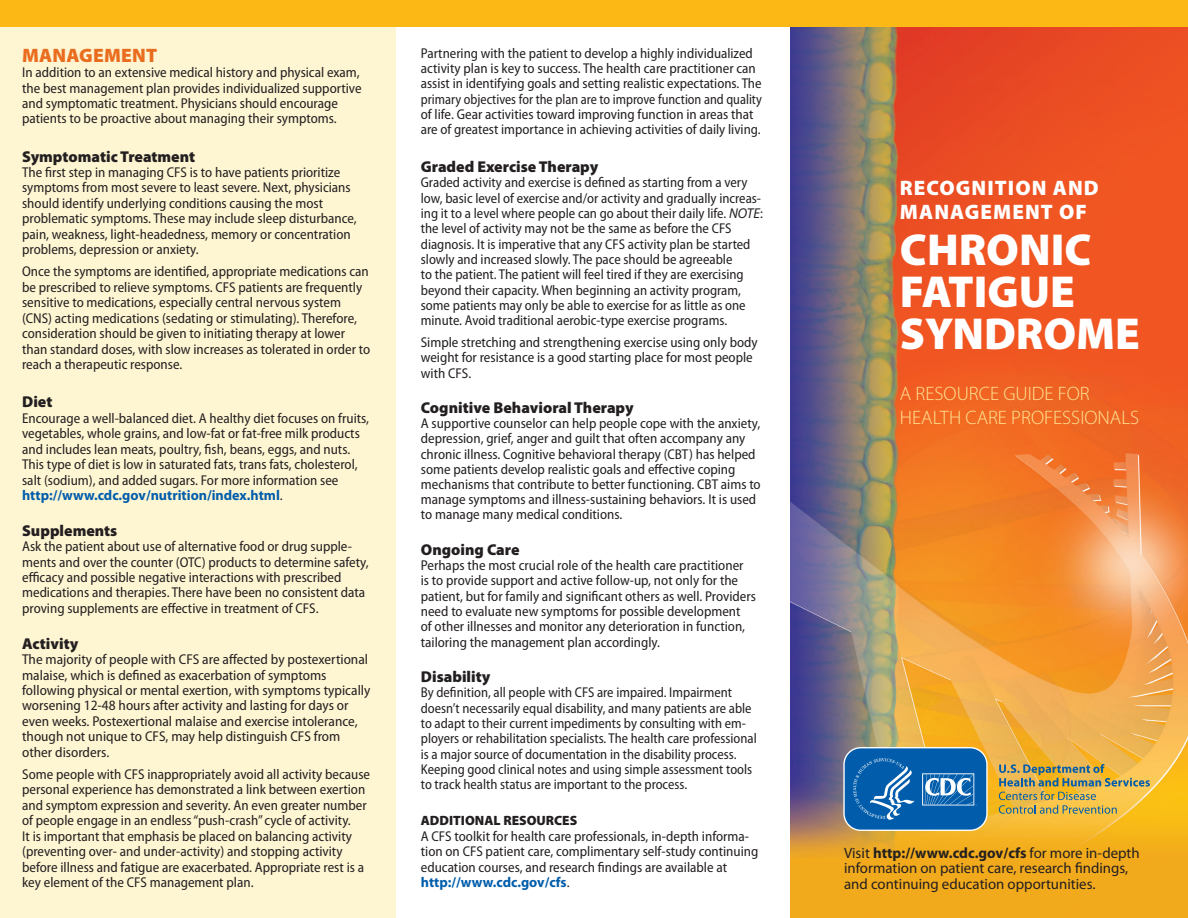
<style>
.page{position:relative;width:1188px;height:918px;background:#fff}
.page>*{position:absolute;margin:0;border:0;box-sizing:border-box;transform-origin:0 0}
.t1{font:900 45px "Myriad Pro";color:#fff}
.t2{font:900 21px/24px "Myriad Pro";letter-spacing:.05em;color:#fff}
.t3{font:300 19.5px/24px "Myriad Pro";color:#ffe694}
.bullet_list{font:900 19.5px "Myriad Pro";letter-spacing:.01em;color:#ea6d1f}
.t4{font:900 15.75px "Myriad Pro";color:#231f20}
.t5{font:15px/15.5px "Myriad Pro";color:#231f20}
.B1{font:semi-condensed 14.25px/15.5px "Myriad Pro";color:#231f20}
.t6{font:900 13.5px "Myriad Pro";color:#231f20}
.s1{font-weight:700;font-stretch:normal;color:#015dab}
.s2{font-style:italic;font-stretch:normal}
.s3{font-weight:700}
</style>
<div class="page">
<img style="left:791px;top:27px;width:397px;height:891px">
<div style="left:0;top:0;width:395px;height:918px;background:#fef5d2"></div>
<svg style="left:999px;top:764px;width:151px;height:50px;background:#c8ad57"></svg>
<svg style="left:843px;top:746px;width:145px;height:86px;background:#2e77b1"></svg>
<div style="left:0;top:0;width:1188px;height:27px;background:#fcb814"></div>
<p class="bullet_list" style="left:22px;top:44px;width:136px">MANAGEMENT</p>
<p class="B1" style="left:22px;top:65px;width:341px">In addition to an extensive medical history and physical exam, the best management plan provides individualized supportive and symptomatic treatment. Physicians should encourage patients to be proactive about managing their symptoms.</p>
<h3 class="t4" style="left:22px;top:147px;width:175px">Symptomatic Treatment</h3>
<p class="B1" style="left:22px;top:165px;width:336px">The first step in managing CFS is to have patients prioritize symptoms from most severe to least severe. Next, physicians should identify underlying conditions causing the most problematic symptoms. These may include sleep disturbance, pain, weakness, light-headedness, memory or concentration problems, depression or anxiety.</p>
<p class="B1" style="left:22px;top:264px;width:350px">Once the symptoms are identified, appropriate medications can be prescribed to relieve symptoms. CFS patients are frequently sensitive to medications, especially central nervous system (CNS) acting medications (sedating or stimulating). Therefore, consideration should be given to initiating therapy at lower than standard doses, with slow increases as tolerated in order to reach a therapeutic response.</p>
<h3 class="t4" style="left:22px;top:393px;width:32px">Diet</h3>
<p class="B1" style="left:22px;top:411px;width:348px">Encourage a well-balanced diet. A healthy diet focuses on fruits, vegetables, whole grains, and low-fat or fat-free milk products and includes lean meats, poultry, fish, beans, eggs, and nuts.<br>This type of diet is low in saturated fats, trans fats, cholesterol, salt (sodium), and added sugars. For more information see <span class="s1">http://www.cdc.gov/nutrition/index.html</span>.</p>
<h3 class="t4" style="left:22px;top:521px;width:97px">Supplements</h3>
<p class="B1" style="left:22px;top:539px;width:348px">Ask the patient about use of alternative food or drug supple&shy;ments and over the counter (OTC) products to determine safety, efficacy and possible negative interactions with prescribed medications and therapies. There have been no consistent data proving supplements are effective in treatment of CFS.</p>
<h3 class="t4" style="left:22px;top:634px;width:58px">Activity</h3>
<p class="B1" style="left:22px;top:652px;width:350px">The majority of people with CFS are affected by postexertional malaise, which is defined as exacerbation of symptoms following physical or mental exertion, with symptoms typically worsening 12-48 hours after activity and lasting for days or even weeks. Postexertional malaise and exercise intolerance, though not unique to CFS, may help distinguish CFS from other disorders.</p>
<p class="B1" style="left:22px;top:767px;width:350px">Some people with CFS inappropriately avoid all activity because personal experience has demonstrated a link between exertion and symptom expression and severity. An even greater number of people engage in an endless “push-crash” cycle of activity.<br>It is important that emphasis be placed on balancing activity (preventing over- and under-activity) and stopping activity before illness and fatigue are exacerbated. Appropriate rest is a key element of the CFS management plan.</p>
<p class="B1" style="left:421px;top:46px;width:343px">Partnering with the patient to develop a highly individualized activity plan is key to success. The health care practitioner can assist in identifying goals and setting realistic expectations. The primary objectives for the plan are to improve function and quality of life. Gear activities toward improving function in areas that are of greatest importance in achieving activities of daily living.</p>
<h3 class="t4" style="left:421px;top:158px;width:179px">Graded Exercise Therapy</h3>
<p class="B1" style="left:421px;top:175px;width:344px">Graded activity and exercise is defined as starting from a very low, basic level of exercise and/or activity and gradually increas&shy;ing it to a level where people can go about their daily life. <span class="s2">NOTE</span>: the level of activity may not be the same as before the CFS diagnosis. It is imperative that any CFS activity plan be started slowly and increased slowly. The pace should be agreeable<br>to the patient. The patient will feel tired if they are exercising beyond their capacity. When beginning an activity program, some patients may only be able to exercise for as little as one minute. Avoid traditional aerobic-type exercise programs.</p>
<p class="B1" style="left:421px;top:335px;width:338px">Simple stretching and strengthening exercise using only body weight for resistance is a good starting place for most people with CFS.</p>
<h3 class="t4" style="left:421px;top:399px;width:214px">Cognitive Behavioral Therapy</h3>
<p class="B1" style="left:421px;top:416px;width:341px">A supportive counselor can help people cope with the anxiety, depression, grief, anger and guilt that often accompany any chronic illness. Cognitive behavioral therapy (CBT) has helped some patients develop realistic goals and effective coping mechanisms that contribute to better functioning. CBT aims to manage symptoms and illness-sustaining behaviors. It is used to manage many medical conditions.</p>
<h3 class="t4" style="left:421px;top:541px;width:100px">Ongoing Care</h3>
<p class="B1" style="left:421px;top:558px;width:337px">Perhaps the most crucial role of the health care practitioner<br>is to provide support and active follow-up, not only for the patient, but for family and significant others as well. Providers need to evaluate new symptoms for possible development<br>of other illnesses and monitor any deterioration in function, tailoring the management plan accordingly.</p>
<h3 class="t4" style="left:421px;top:668px;width:71px">Disability</h3>
<p class="B1" style="left:421px;top:685px;width:337px">By definition, all people with CFS are impaired. Impairment doesn’t necessarily equal disability, and many patients are able to adapt to their current impediments by consulting with em&shy;ployers or rehabilitation specialists. The health care professional is a major source of documentation in the disability process.<br>Keeping good clinical notes and using simple assessment tools to track health status are important to the process.</p>
<h3 class="t6" style="left:421px;top:813px;width:158px">ADDITIONAL RESOURCES</h3>
<p class="B1" style="left:421px;top:829px;width:339px">A CFS toolkit for health care professionals, in-depth informa&shy;tion on CFS patient care, complimentary self-study continuing education courses, and research findings are available at <span class="s1">http://www.cdc.gov/cfs</span>.</p>
<h2 class="t2" style="left:900px;top:176px;width:200px">RECOGNITION AND<br>MANAGEMENT OF</h2>
<p class="t1" style="left:900px;top:224px;width:193px">CHRONIC</p>
<p class="t1" style="left:900px;top:266px;width:177px">FATIGUE</p>
<p class="t1" style="left:900px;top:308px;width:241px">SYNDROME</p>
<p class="t3" style="left:900px;top:382px;width:241px">A RESOURCE GUIDE FOR<br>HEALTH CARE PROFESSIONALS</p>
<h2 class="t5" style="left:844px;top:845px;width:297px">Visit <span class="s3">http://www.cdc.gov/cfs</span> for more in-depth information on patient care, research findings, and continuing education opportunities.</h2>
</div>
